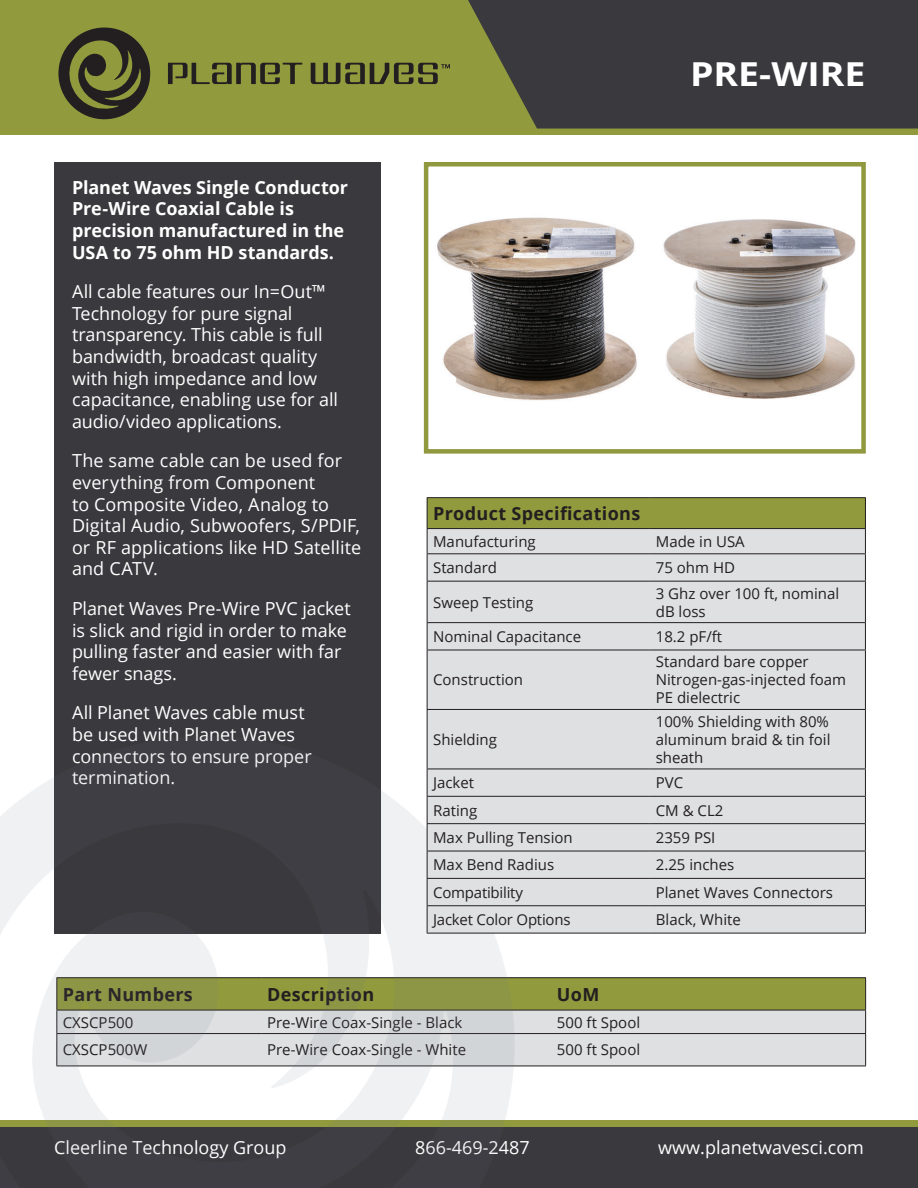
<style>
.page{position:relative;width:918px;height:1188px;background:#fff}
.page>*{position:absolute;margin:0;border:0;box-sizing:border-box;transform-origin:0 0}
.t1{font:700 33px "Open Sans";color:#fff;scale:1.13 1}
.t2{font:18px/21.6px "Open Sans";color:#fff}
.t3{font:700 18px/21.6px "Open Sans";letter-spacing:-.005em;color:#fff}
.t4{font:700 18px "Open Sans";letter-spacing:.02em;color:#231f20}
.t5{font:15px/18px "Open Sans";color:#231f20}
</style>
<div class="page">
<div style="left:0;top:0;width:918px;height:135px;background:#919a3d"></div>
<div style="left:0;top:1120px;width:918px;height:68px;background:#919a3d"></div>
<svg style="left:311px;top:63px;width:139px;height:21px"></svg>
<svg style="left:168px;top:63px;width:134px;height:21px"></svg>
<svg style="left:58px;top:28px;width:93px;height:91px"></svg>
<svg style="left:468px;top:0;width:450px;height:129px;background:#41403d"></svg>
<div style="left:0;top:1128px;width:918px;height:60px;background:#3a393d"></div>
<img style="left:437px;top:217px;width:200px;height:184px">
<div style="left:424px;top:162px;width:442px;height:292px;border:4px solid #90993e"></div>
<div style="left:54px;top:162px;width:327px;height:771px;background:#3a393d"></div>
<div style="left:519px;top:1034px;width:346px;height:32px;background:#dee0e1"></div>
<hr style="left:261px;top:977px;width:290px;height:1px;background:#231f20">
<hr style="left:551px;top:977px;width:315px;height:1px;background:#231f20">
<svg style="left:519px;top:978px;width:347px;height:55px;background:#adb37e"></svg>
<hr style="left:261px;top:1033px;width:290px;height:1px;background:#231f20">
<hr style="left:551px;top:1033px;width:315px;height:1px;background:#231f20">
<hr style="left:865px;top:1034px;width:1px;height:32px;background:#231f20">
<hr style="left:261px;top:1066px;width:290px;height:1px;background:#231f20">
<hr style="left:551px;top:1066px;width:315px;height:1px;background:#231f20">
<img style="left:0;top:737px;width:519px;height:391px">
<img style="left:663px;top:219px;width:193px;height:180px">
<div style="left:427px;top:498px;width:438px;height:31px;background:#919a3d"></div>
<div style="left:428px;top:529px;width:437px;height:404px;background:#dee0e1"></div>
<hr style="left:427px;top:497px;width:223px;height:1px;background:#231f20">
<hr style="left:427px;top:498px;width:1px;height:30px;background:#231f20">
<hr style="left:650px;top:497px;width:216px;height:1px;background:#231f20">
<hr style="left:865px;top:498px;width:1px;height:30px;background:#231f20">
<hr style="left:427px;top:528px;width:223px;height:1px;background:#231f20">
<hr style="left:650px;top:528px;width:216px;height:1px;background:#231f20">
<hr style="left:427px;top:553px;width:223px;height:1px;background:#231f20">
<svg style="left:427px;top:529px;width:1px;height:52px"></svg>
<hr style="left:650px;top:553px;width:216px;height:1px;background:#231f20">
<svg style="left:865px;top:529px;width:1px;height:52px"></svg>
<hr style="left:427px;top:581px;width:223px;height:1px;background:#231f20">
<hr style="left:427px;top:582px;width:1px;height:40px;background:#231f20">
<hr style="left:650px;top:581px;width:216px;height:1px;background:#231f20">
<hr style="left:865px;top:582px;width:1px;height:40px;background:#231f20">
<hr style="left:427px;top:622px;width:223px;height:1px;background:#231f20">
<svg style="left:427px;top:623px;width:1px;height:27px"></svg>
<hr style="left:650px;top:622px;width:216px;height:1px;background:#231f20">
<svg style="left:865px;top:623px;width:1px;height:27px"></svg>
<hr style="left:427px;top:650px;width:223px;height:1px;background:#231f20">
<hr style="left:427px;top:650px;width:1px;height:59px;background:#231f20">
<hr style="left:650px;top:650px;width:216px;height:1px;background:#231f20">
<hr style="left:865px;top:650px;width:1px;height:59px;background:#231f20">
<hr style="left:427px;top:709px;width:223px;height:1px;background:#231f20">
<hr style="left:427px;top:710px;width:1px;height:59px;background:#231f20">
<hr style="left:650px;top:709px;width:216px;height:1px;background:#231f20">
<hr style="left:865px;top:710px;width:1px;height:59px;background:#231f20">
<hr style="left:427px;top:769px;width:223px;height:1px;background:#231f20">
<hr style="left:650px;top:769px;width:216px;height:1px;background:#231f20">
<hr style="left:427px;top:796px;width:223px;height:1px;background:#231f20">
<hr style="left:650px;top:796px;width:216px;height:1px;background:#231f20">
<hr style="left:427px;top:823px;width:223px;height:1px;background:#231f20">
<hr style="left:650px;top:823px;width:216px;height:1px;background:#231f20">
<hr style="left:427px;top:851px;width:223px;height:1px;background:#231f20">
<hr style="left:650px;top:851px;width:216px;height:1px;background:#231f20">
<hr style="left:427px;top:878px;width:223px;height:1px;background:#231f20">
<hr style="left:650px;top:878px;width:216px;height:1px;background:#231f20">
<hr style="left:427px;top:905px;width:223px;height:1px;background:#231f20">
<svg style="left:427px;top:769px;width:1px;height:164px"></svg>
<hr style="left:650px;top:905px;width:216px;height:1px;background:#231f20">
<svg style="left:865px;top:769px;width:1px;height:164px"></svg>
<hr style="left:427px;top:933px;width:223px;height:1px;background:#231f20">
<hr style="left:650px;top:933px;width:216px;height:1px;background:#231f20">
<p class="t3" style="left:72px;top:176px;width:278px">Planet Waves Single Conductor<br>Pre-Wire Coaxial Cable is precision manufactured in the<br>USA to 75 ohm HD standards.</p>
<p class="t2" style="left:72px;top:280px;width:268px">All cable features our In=Out™<br>Technology for pure signal transparency. This cable is full bandwidth, broadcast quality with high impedance and low capacitance, enabling use for all audio/video applications.</p>
<p class="t2" style="left:72px;top:450px;width:291px">The same cable can be used for everything from Component<br>to Composite Video, Analog to<br>Digital Audio, Subwoofers, S/PDIF, or RF applications like HD Satellite and CATV.</p>
<p class="t2" style="left:72px;top:597px;width:280px">Planet Waves Pre-Wire PVC jacket is slick and rigid in order to make pulling faster and easier with far fewer snags.</p>
<p class="t2" style="left:72px;top:702px;width:241px">All Planet Waves cable must be used with Planet Waves connectors to ensure proper termination.</p>
<h1 class="t1" style="left:690px;top:51px;width:157px">PRE-WIRE</h1>
<p class="t4" style="left:433px;top:501px;width:209px">Product Specifications</p>
<p class="t5" style="left:433px;top:532px;width:104px">Manufacturing</p>
<p class="t5" style="left:656px;top:532px;width:90px">Made in USA</p>
<p class="t5" style="left:433px;top:558px;width:65px">Standard</p>
<p class="t5" style="left:656px;top:558px;width:81px">75 ohm HD</p>
<p class="t5" style="left:433px;top:593px;width:102px">Sweep Testing</p>
<p class="t5" style="left:656px;top:584px;width:185px">3 Ghz over 100 ft, nominal dB loss</p>
<p class="t5" style="left:433px;top:627px;width:150px">Nominal Capacitance</p>
<p class="t5" style="left:656px;top:627px;width:68px">18.2 pF/ft</p>
<p class="t5" style="left:433px;top:671px;width:92px">Construction</p>
<p class="t5" style="left:656px;top:653px;width:192px">Standard bare copper<br>Nitrogen-gas-injected foam<br>PE dielectric</p>
<p class="t5" style="left:433px;top:730px;width:65px">Shielding</p>
<p class="t5" style="left:656px;top:712px;width:176px;text-align:justify">100% Shielding with 80% aluminum braid &amp; tin foil sheath</p>
<p class="t5" style="left:433px;top:774px;width:43px">Jacket</p>
<p class="t5" style="left:656px;top:774px;width:29px">PVC</p>
<p class="t5" style="left:433px;top:801px;width:46px">Rating</p>
<p class="t5" style="left:656px;top:801px;width:69px">CM &amp; CL2</p>
<p class="t5" style="left:433px;top:828px;width:141px">Max Pulling Tension</p>
<p class="t5" style="left:656px;top:828px;width:61px">2359 PSI</p>
<p class="t5" style="left:433px;top:856px;width:123px">Max Bend Radius</p>
<p class="t5" style="left:656px;top:856px;width:80px">2.25 inches</p>
<p class="t5" style="left:433px;top:883px;width:91px">Compatibility</p>
<p class="t5" style="left:656px;top:883px;width:179px">Planet Waves Connectors</p>
<p class="t5" style="left:433px;top:910px;width:139px">Jacket Color Options</p>
<p class="t5" style="left:656px;top:910px;width:87px">Black, White</p>
<p class="t4" style="left:63px;top:982px;width:132px">Part Numbers</p>
<p class="t4" style="left:267px;top:982px;width:109px">Description</p>
<p class="t4" style="left:557px;top:982px;width:44px">UoM</p>
<p class="t5" style="left:63px;top:1013px;width:72px">CXSCP500</p>
<p class="t5" style="left:267px;top:1013px;width:197px">Pre-Wire Coax-Single - Black</p>
<p class="t5" style="left:557px;top:1013px;width:85px">500 ft Spool</p>
<p class="t5" style="left:63px;top:1041px;width:86px">CXSCP500W</p>
<p class="t5" style="left:267px;top:1041px;width:200px">Pre-Wire Coax-Single - White</p>
<p class="t5" style="left:557px;top:1041px;width:85px">500 ft Spool</p>
<p class="t2" style="left:54px;top:1136px;width:234px">Cleerline Technology Group</p>
<p class="t2" style="left:415px;top:1136px;width:116px">866-469-2487</p>
<p class="t2" style="left:658px;top:1136px;width:207px">www.planetwavesci.com</p>
</div>
